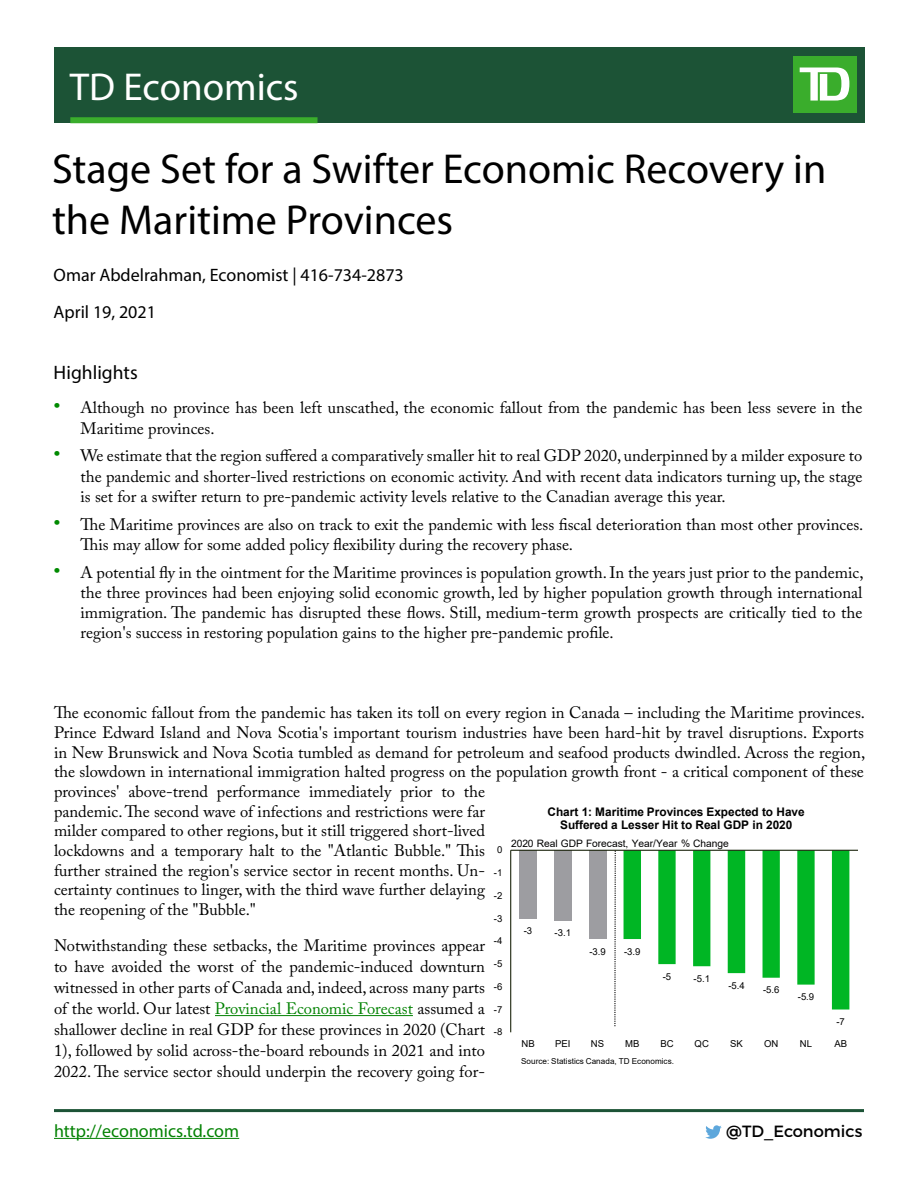
<style>
.page{position:relative;width:918px;height:1188px;background:#fff}
.page>*{position:absolute;margin:0;border:0;box-sizing:border-box;transform-origin:0 0}
.t1{font:42px/50.4px "Myriad Pro";color:#000}
.t2{font:39px "Myriad Pro";color:#fff}
.Subtitle{font:19.5px "Myriad Pro";color:#000}
.Economist_Name{font:18px "Myriad Pro";color:#000}
.t3{font:18px "Myriad Pro";color:#038203}
.Date{font:18px "Myriad Pro";color:#000}
.Paragraph{font:16.5px/19.6px "Adobe Caslon Pro";color:#000}
.t4{font:16.2px "Montserrat";color:#000}
.t5{font:700 11.85px/13.4px "Arial";letter-spacing:-.005em;color:#000;text-align:center}
.t6{font:10.2px "Arial";letter-spacing:-.005em;color:#000}
.t7{font:9.6px "Arial";color:#000}
.t8{font:8.1px "Arial";letter-spacing:.005em;color:#000}
.s1{font-size:21px;color:#008a00}
.s2{color:#038203}
</style>
<div class="page">
<div style="left:54px;top:47px;width:810px;height:76px;background:#1c5336"></div>
<div style="left:793px;top:56px;width:63px;height:57px;background:#3aad2c"></div>
<svg style="left:800px;top:68px;width:49px;height:33px"></svg>
<div style="left:70px;top:117px;width:248px;height:6px;background:#3aad2c"></div>
<svg style="left:705px;top:1125px;width:17px;height:14px"></svg>
<hr style="left:54px;top:1138px;width:185px;height:1px;background:#038203">
<hr style="left:54px;top:1109px;width:810px;height:3px;background:#1c5336">
<hr style="left:215px;top:1015px;width:198px;height:1px;background:#038203">
<div style="left:519px;top:850px;width:18px;height:69px;background:#9d9da1"></div>
<div style="left:554px;top:850px;width:18px;height:71px;background:#9d9da1"></div>
<div style="left:589px;top:850px;width:17px;height:89px;background:#9d9da1"></div>
<svg style="left:624px;top:851px;width:225px;height:159px"></svg>
<hr style="left:510px;top:850px;width:1px;height:182px;background:#1a230b">
<hr style="left:511px;top:850px;width:347px;height:1px;background:#1a230b">
<svg style="left:614px;top:851px;width:2px;height:176px"></svg>
<h2 class="t2" style="left:70px;top:62px;width:230px">TD Economics</h2>
<p class="t1" style="left:52px;top:143px;width:776px">Stage Set for a Swifter Economic Recovery in the Maritime Provinces</p>
<p class="Economist_Name" style="left:54px;top:264px;width:352px">Omar Abdelrahman, Economist | 416-734-2873</p>
<p class="Date" style="left:54px;top:300px;width:104px">April 19, 2021</p>
<p class="Subtitle" style="left:54px;top:360px;width:86px">Highlights</p>
<p class="Paragraph" style="left:81px;top:398px;width:783px;line-height:20.2px;text-indent:-27px"><span class="s1">•</span> Although no province has been left unscathed, the economic fallout from the pandemic has been less severe in the<br>Maritime provinces.</p>
<p class="Paragraph" style="left:81px;top:446px;width:783px;line-height:20.2px;text-align:justify;text-indent:-27px"><span class="s1">•</span> We estimate that the region suffered a comparatively smaller hit to real GDP 2020, underpinned by a milder exposure to the pandemic and shorter-lived restrictions on economic activity. And with recent data indicators turning up, the stage is set for a swifter return to pre-pandemic activity levels relative to the Canadian average this year.</p>
<p class="Paragraph" style="left:81px;top:514px;width:784px;line-height:20.2px;text-indent:-27px"><span class="s1">•</span> The Maritime provinces are also on track to exit the pandemic with less fiscal deterioration than most other provinces.<br>This may allow for some added policy flexibility during the recovery phase.</p>
<p class="Paragraph" style="left:81px;top:562px;width:784px;line-height:20.2px;text-align:justify;text-indent:-27px"><span class="s1">•</span> A potential fly in the ointment for the Maritime provinces is population growth. In the years just prior to the pandemic, the three provinces had been enjoying solid economic growth, led by higher population growth through international immigration. The pandemic has disrupted these flows. Still, medium-term growth prospects are critically tied to the region's success in restoring population gains to the higher pre-pandemic profile.</p>
<p class="Paragraph" style="left:54px;top:703px;width:813px">The economic fallout from the pandemic has taken its toll on every region in Canada – including the Maritime provinces.<br>Prince Edward Island and Nova Scotia's important tourism industries have been hard-hit by travel disruptions. Exports in New Brunswick and Nova Scotia tumbled as demand for petroleum and seafood products dwindled. Across the region, the slowdown in international immigration halted progress on the population growth front - a critical component of these provinces' above-trend performance immediately prior to the<br>pandemic. The second wave of infections and restrictions were far<br>milder compared to other regions, but it still triggered short-lived<br>lockdowns and a temporary halt to the "Atlantic Bubble." This<br>further strained the region's service sector in recent months. Un-<br>certainty continues to linger, with the third wave further delaying<br>the reopening of the "Bubble."</p>
<p class="Paragraph" style="left:54px;top:935px;width:433px;line-height:21px;text-align:justify">Notwithstanding these setbacks, the Maritime provinces appear to have avoided the worst of the pandemic-induced downturn witnessed in other parts of Canada and, indeed, across many parts of the world. Our latest <span class="s2">Provincial Economic Forecast</span> assumed a shallower decline in real GDP for these provinces in 2020 (Chart 1), followed by solid across-the-board rebounds in 2021 and into 2022. The service sector should underpin the recovery going for-</p>
<p class="t5" style="left:548px;top:805px;width:259px">Chart 1: Maritime Provinces Expected to Have<br>Suffered a Lesser Hit to Real GDP in 2020</p>
<p class="t6" style="left:511px;top:837px;width:219px">2020 Real GDP Forecast, Year/Year % Change</p>
<p class="t7" style="left:497px;top:843px;width:7px">0</p>
<p class="t7" style="left:494px;top:866px;width:10px">-1</p>
<p class="t7" style="left:494px;top:889px;width:10px">-2</p>
<p class="t7" style="left:494px;top:912px;width:10px">-3</p>
<p class="t7" style="left:524px;top:924px;width:10px">-3</p>
<p class="t7" style="left:555px;top:927px;width:18px">-3.1</p>
<p class="t7" style="left:494px;top:934px;width:10px">-4</p>
<p class="t7" style="left:589px;top:945px;width:18px">-3.9</p>
<p class="t7" style="left:624px;top:945px;width:18px">-3.9</p>
<p class="t7" style="left:494px;top:957px;width:10px">-5</p>
<p class="t7" style="left:663px;top:970px;width:10px">-5</p>
<p class="t7" style="left:694px;top:972px;width:18px">-5.1</p>
<p class="t7" style="left:728px;top:979px;width:18px">-5.4</p>
<p class="t7" style="left:494px;top:980px;width:10px">-6</p>
<p class="t7" style="left:763px;top:983px;width:18px">-5.6</p>
<p class="t7" style="left:798px;top:990px;width:18px">-5.9</p>
<p class="t7" style="left:494px;top:1003px;width:10px">-7</p>
<p class="t7" style="left:836px;top:1015px;width:10px">-7</p>
<p class="t7" style="left:494px;top:1025px;width:10px">-8</p>
<p class="t7" style="left:521px;top:1037px;width:15px">NB</p>
<p class="t7" style="left:555px;top:1037px;width:17px">PEI</p>
<p class="t7" style="left:591px;top:1037px;width:15px">NS</p>
<p class="t7" style="left:625px;top:1037px;width:16px">MB</p>
<p class="t7" style="left:660px;top:1037px;width:15px">BC</p>
<p class="t7" style="left:695px;top:1037px;width:16px">QC</p>
<p class="t7" style="left:730px;top:1037px;width:14px">SK</p>
<p class="t7" style="left:764px;top:1037px;width:16px">ON</p>
<p class="t7" style="left:800px;top:1037px;width:14px">NL</p>
<p class="t7" style="left:834px;top:1037px;width:14px">AB</p>
<p class="t8" style="left:521px;top:1056px;width:154px">Source: Statistics Canada, TD Economics.</p>
<p class="t3" style="left:54px;top:1119px;width:187px">http://economics.td.com</p>
<p class="t4" style="left:726px;top:1121px;width:138px">@TD_Economics</p>
</div>
